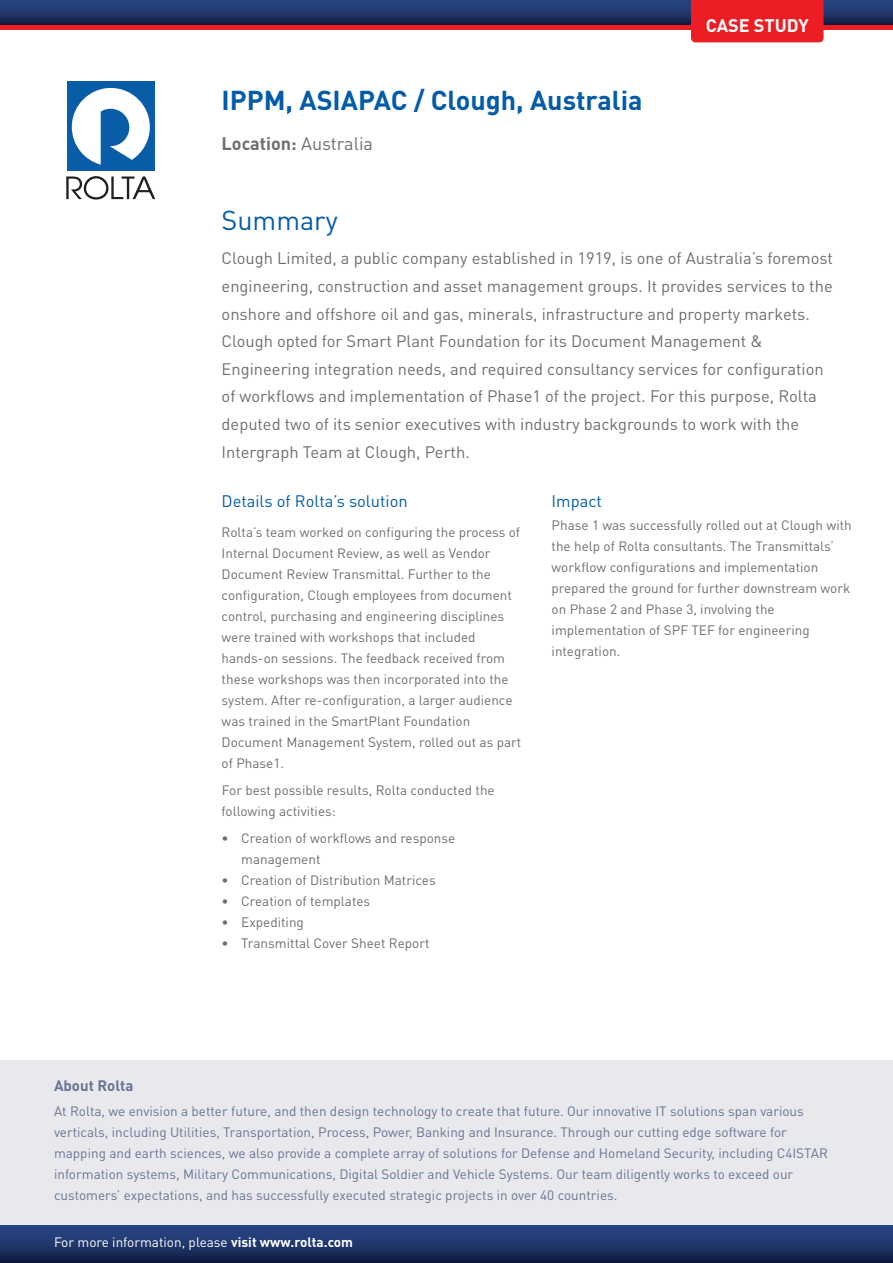
<style>
.page{position:relative;width:893px;height:1263px;background:#fff}
.page>*{position:absolute;margin:0;border:0;box-sizing:border-box;transform-origin:0 0}
.t1{font:700 27px "DIN Pro";color:#045ba8}
.t2{font:27px "DIN Pro";color:#045ba8}
.t3{font:700 18px "DIN Pro";color:#6d6e71}
.t4{font:700 18px "DIN Pro";color:#fff}
.t5{font:16.5px/27.6px "DIN Pro";color:#6d6e71}
.t6{font:16.5px "DIN Pro";color:#045ba8}
.t7{font:700 15px "DIN Pro";color:#667594}
.t8{font:13.5px/21px "DIN Pro";color:#6d6e71}
.t9{font:13.5px/21px "DIN Pro";color:#667594}
.t10{font:13.5px "DIN Pro";color:#fff}
.s1{font-weight:400}
.s2{font-weight:700}
</style>
<div class="page">
<div style="left:0;top:1060px;width:893px;height:203px;background:#e9e9ed"></div>
<svg style="left:0;top:0;width:893px;height:25px"></svg>
<hr style="left:0;top:25px;width:893px;height:4px;background:#ed1d24">
<div style="left:0;top:1225px;width:893px;height:38px;background:linear-gradient(to bottom,#2b4b8b,#131e45)"></div>
<div style="left:691px;top:0;width:132px;height:42px;background:#ed1d24"></div>
<div style="left:67px;top:82px;width:87px;height:89px;background:#085ca8"></div>
<svg style="left:72px;top:88px;width:78px;height:77px"></svg>
<svg style="left:66px;top:176px;width:89px;height:24px"></svg>
<h1 class="t1" style="left:222px;top:82px;width:422px">IPPM, ASIAPAC / Clough, Australia</h1>
<h2 class="t3" style="left:222px;top:131px;width:153px">Location: <span class="s1">Australia</span></h2>
<h2 class="t4" style="left:706px;top:13px;width:105px">CASE STUDY</h2>
<h1 class="t2" style="left:222px;top:202px;width:118px">Summary</h1>
<p class="t5" style="left:222px;top:244px;width:613px">Clough Limited, a public company established in 1919, is one of Australia’s foremost engineering, construction and asset management groups. It provides services to the onshore and offshore oil and gas, minerals, infrastructure and property markets.<br>Clough opted for Smart Plant Foundation for its Document Management &amp; Engineering integration needs, and required consultancy services for configuration of workflows and implementation of Phase1 of the project. For this purpose, Rolta deputed two of its senior executives with industry backgrounds to work with the Intergraph Team at Clough, Perth.</p>
<p class="t6" style="left:222px;top:489px;width:188px">Details of Rolta’s solution</p>
<p class="t8" style="left:222px;top:521px;width:301px">Rolta’s team worked on configuring the process of Internal Document Review, as well as Vendor Document Review Transmittal. Further to the configuration, Clough employees from document control, purchasing and engineering disciplines were trained with workshops that included hands-on sessions. The feedback received from these workshops was then incorporated into the system. After re-configuration, a larger audience was trained in the SmartPlant Foundation Document Management System, rolled out as part of Phase1.</p>
<p class="t8" style="left:222px;top:779px;width:275px">For best possible results, Rolta conducted the following activities:</p>
<p class="t8" style="left:241px;top:827px;width:216px;text-indent:-20px">• Creation of workflows and response management</p>
<p class="t8" style="left:222px;top:869px;width:216px">• Creation of Distribution Matrices</p>
<p class="t8" style="left:222px;top:890px;width:150px">• Creation of templates</p>
<p class="t8" style="left:222px;top:911px;width:84px">• Expediting</p>
<p class="t8" style="left:222px;top:932px;width:210px">• Transmittal Cover Sheet Report</p>
<p class="t6" style="left:552px;top:489px;width:52px">Impact</p>
<p class="t8" style="left:552px;top:514px;width:302px">Phase 1 was successfully rolled out at Clough with the help of Rolta consultants. The Transmittals’ workflow configurations and implementation prepared the ground for further downstream work on Phase 2 and Phase 3, involving the implementation of SPF TEF for engineering integration.</p>
<p class="t7" style="left:54px;top:1075px;width:81px">About Rolta</p>
<p class="t9" style="left:54px;top:1100px;width:775px">At Rolta, we envision a better future, and then design technology to create that future. Our innovative IT solutions span various verticals, including Utilities, Transportation, Process, Power, Banking and Insurance. Through our cutting edge software for mapping and earth sciences, we also provide a complete array of solutions for Defense and Homeland Security, including C4ISTAR information systems, Military Communications, Digital Soldier and Vehicle Systems. Our team diligently works to exceed our customers’ expectations, and has successfully executed strategic projects in over 40 countries.</p>
<p class="t10" style="left:54px;top:1233px;width:301px">For more information, please <span class="s2">visit www.rolta.com</span></p>
</div>
